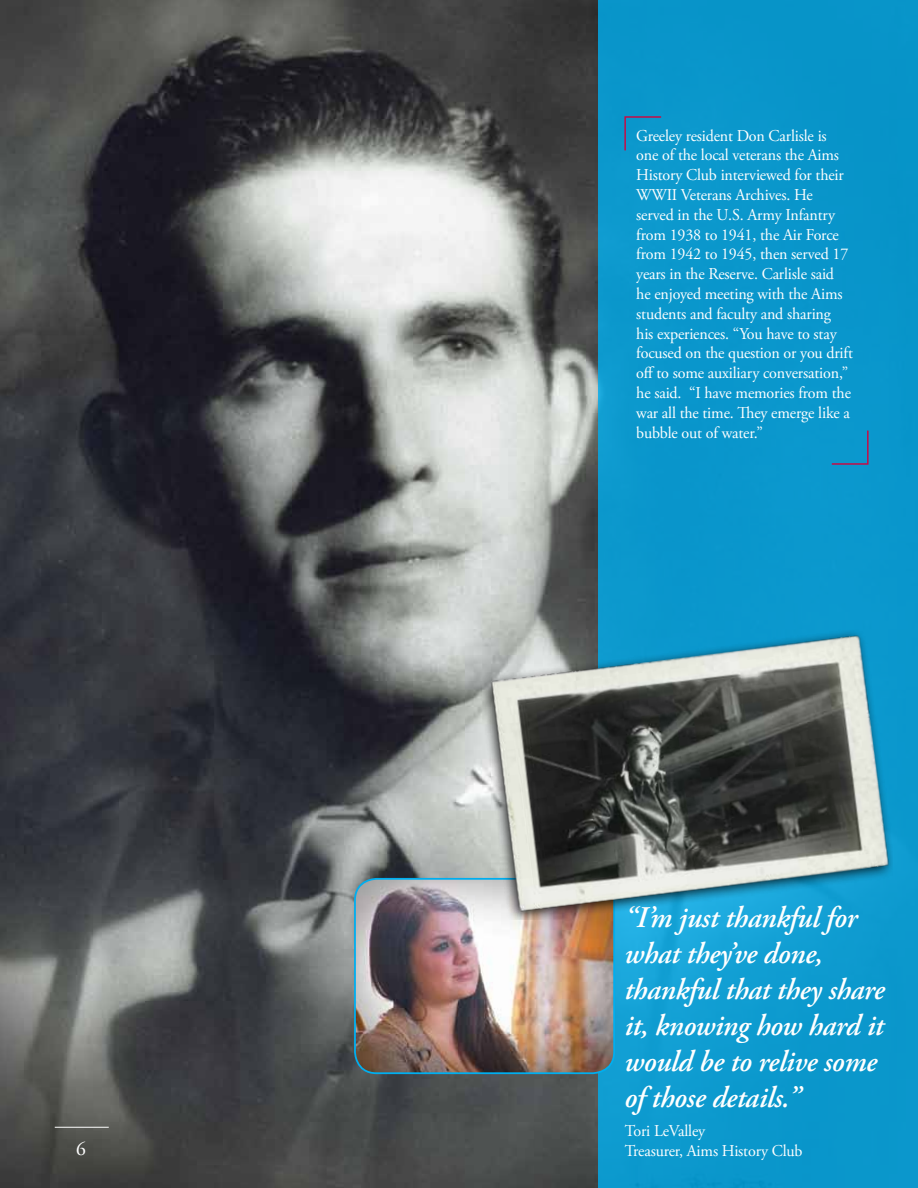
<style>
.page{position:relative;width:918px;height:1188px;background:#fff}
.page>*{position:absolute;margin:0;border:0;box-sizing:border-box;transform-origin:0 0}
.t1{font:italic 600 30px/36px "Adobe Garamond Pro";letter-spacing:-.01em;color:#fff}
.t2{font:19.5px "Adobe Garamond Pro";color:#fff}
.t3{font:16.5px/19.8px "Adobe Garamond Pro";letter-spacing:-.01em;color:#fff}
</style>
<div class="page">
<img style="left:0;top:0;width:598px;height:1188px">
<hr style="left:55px;top:1127px;width:54px;height:1px;background:#fff">
<div style="left:598px;top:0;width:320px;height:1188px;background:#0a97cc"></div>
<svg style="left:624px;top:116px;width:38px;height:35px"></svg>
<svg style="left:831px;top:430px;width:38px;height:35px"></svg>
<img style="left:355px;top:879px;width:259px;height:194px">
<div style="left:354px;top:878px;width:261px;height:196px;border:2px solid #00aeef;border-radius:22px"></div>
<div style="left:476px;top:624px;width:416px;height:296px;background:#000;opacity:.75"></div>
<img style="left:482px;top:629px;width:410px;height:288px">
<p class="t2" style="left:76px;top:1137px;width:11px">6</p>
<p class="t3" style="left:636px;top:126px;width:218px">Greeley resident Don Carlisle is one of the local veterans the Aims<br>History Club interviewed for their<br>WWII Veterans Archives. He served in the U.S. Army Infantry from 1938 to 1941, the Air Force from 1942 to 1945, then served 17 years in the Reserve. Carlisle said<br>he enjoyed meeting with the Aims students and faculty and sharing<br>his experiences. “You have to stay focused on the question or you drift off to some auxiliary conversation,” he said. “I have memories from the war all the time. They emerge like a bubble out of water.”</p>
<h1 class="t1" style="left:624px;top:900px;width:262px">“I’m just thankful for what they’ve done, thankful that they share it, knowing how hard it would be to relive some of those details.”</h1>
<p class="t3" style="left:625px;top:1121px;width:179px">Tori LeValley<br>Treasurer, Aims History Club</p>
</div>
